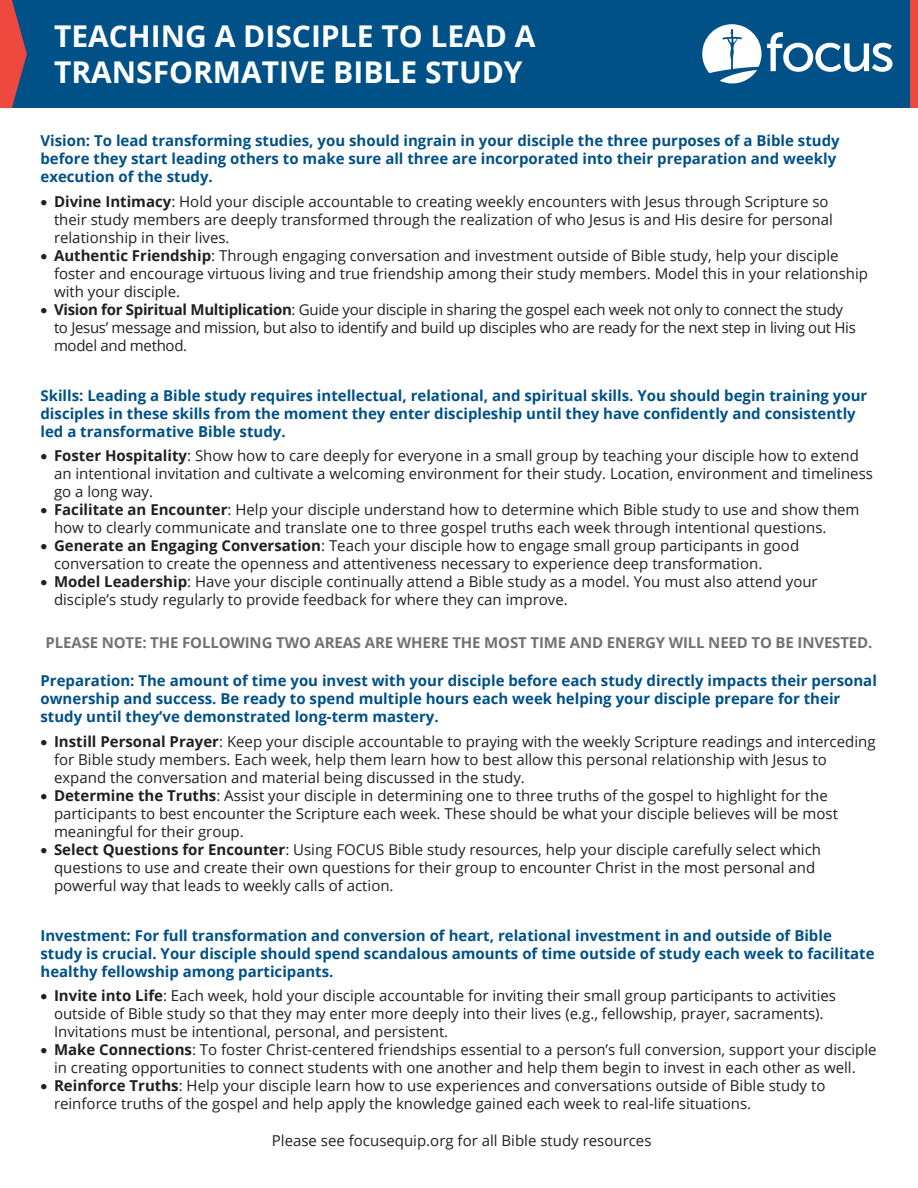
<style>
.page{position:relative;width:918px;height:1188px;background:#fff}
.page>*{position:absolute;margin:0;border:0;box-sizing:border-box;transform-origin:0 0}
.t1{font:700 30px "Open Sans";color:#fff}
.List_Paragraph{font:15px/18px "Open Sans";color:#231f20}
.List_Paragraph-2{font:700 15px/18px "Open Sans";color:#005187}
.List_Paragraph-3{font:15px/18px "Open Sans";letter-spacing:-.02em;color:#231f20}
.t2{font:700 15px "Open Sans";letter-spacing:-.01em;color:#767171}
.s1{font-weight:700}
</style>
<div class="page">
<div style="left:12px;top:0;width:906px;height:108px;background:#005187"></div>
<svg style="left:0;top:0;width:27px;height:108px"></svg>
<svg style="left:702px;top:24px;width:190px;height:59px"></svg>
<div style="left:911px;top:0;width:7px;height:108px;background:#ef483e"></div>
<p class="t1" style="left:54px;top:15px;width:483px">TEACHING A DISCIPLE TO LEAD A</p>
<p class="t1" style="left:54px;top:51px;width:470px">TRANSFORMATIVE BIBLE STUDY</p>
<p class="List_Paragraph-2" style="left:40px;top:132px;width:801px">Vision: To lead transforming studies, you should ingrain in your disciple the three purposes of a Bible study before they start leading others to make sure all three are incorporated into their preparation and weekly execution of the study.</p>
<p class="List_Paragraph" style="left:54px;top:192px;width:780px;text-indent:-14px">• <span class="s1">Divine Intimacy</span>: Hold your disciple accountable to creating weekly encounters with Jesus through Scripture so their study members are deeply transformed through the realization of who Jesus is and His desire for personal relationship in their lives.</p>
<p class="List_Paragraph" style="left:54px;top:246px;width:816px;text-indent:-14px">• <span class="s1">Authentic Friendship</span>: Through engaging conversation and investment outside of Bible study, help your disciple foster and encourage virtuous living and true friendship among their study members. Model this in your relationship with your disciple.</p>
<p class="List_Paragraph-3" style="left:54px;top:300px;width:803px;text-indent:-14px">• <span class="s1">Vision for Spiritual Multiplication</span>: Guide your disciple in sharing the gospel each week not only to connect the study to Jesus’ message and mission, but also to identify and build up disciples who are ready for the next step in living out His model and method.</p>
<p class="List_Paragraph-2" style="left:40px;top:386px;width:828px">Skills: Leading a Bible study requires intellectual, relational, and spiritual skills. You should begin training your disciples in these skills from the moment they enter discipleship until they have confidently and consistently led a transformative Bible study.</p>
<p class="List_Paragraph" style="left:54px;top:447px;width:820px;text-indent:-14px">• <span class="s1">Foster Hospitality</span>: Show how to care deeply for everyone in a small group by teaching your disciple how to extend an intentional invitation and cultivate a welcoming environment for their study. Location, environment and timeliness go a long way.</p>
<p class="List_Paragraph" style="left:54px;top:501px;width:807px;text-indent:-14px">• <span class="s1">Facilitate an Encounter</span>: Help your disciple understand how to determine which Bible study to use and show them how to clearly communicate and translate one to three gospel truths each week through intentional questions.</p>
<p class="List_Paragraph" style="left:54px;top:537px;width:747px;text-indent:-14px">• <span class="s1">Generate an Engaging Conversation</span>: Teach your disciple how to engage small group participants in good conversation to create the openness and attentiveness necessary to experience deep transformation.</p>
<p class="List_Paragraph" style="left:54px;top:573px;width:765px;text-indent:-14px">• <span class="s1">Model Leadership</span>: Have your disciple continually attend a Bible study as a model. You must also attend your disciple’s study regularly to provide feedback for where they can improve.</p>
<p class="t2" style="left:46px;top:632px;width:828px">PLEASE NOTE: THE FOLLOWING TWO AREAS ARE WHERE THE MOST TIME AND ENERGY WILL NEED TO BE INVESTED.</p>
<p class="List_Paragraph-2" style="left:40px;top:672px;width:838px">Preparation: The amount of time you invest with your disciple before each study directly impacts their personal ownership and success. Be ready to spend multiple hours each week helping your disciple prepare for their study until they’ve demonstrated long-term mastery.</p>
<p class="List_Paragraph" style="left:54px;top:732px;width:823px;text-indent:-14px">• <span class="s1">Instill Personal Prayer</span>: Keep your disciple accountable to praying with the weekly Scripture readings and interceding for Bible study members. Each week, help them learn how to best allow this personal relationship with Jesus to expand the conversation and material being discussed in the study.</p>
<p class="List_Paragraph" style="left:54px;top:786px;width:786px;text-indent:-14px">• <span class="s1">Determine the Truths</span>: Assist your disciple in determining one to three truths of the gospel to highlight for the participants to best encounter the Scripture each week. These should be what your disciple believes will be most meaningful for their group.</p>
<p class="List_Paragraph" style="left:54px;top:840px;width:769px;text-indent:-14px">• <span class="s1">Select Questions for Encounter</span>: Using FOCUS Bible study resources, help your disciple carefully select which questions to use and create their own questions for their group to encounter Christ in the most personal and powerful way that leads to weekly calls of action.</p>
<p class="List_Paragraph-2" style="left:40px;top:926px;width:836px">Investment: For full transformation and conversion of heart, relational investment in and outside of Bible study is crucial. Your disciple should spend scandalous amounts of time outside of study each week to facilitate healthy fellowship among participants.</p>
<p class="List_Paragraph" style="left:54px;top:987px;width:784px;text-indent:-14px">• <span class="s1">Invite into Life</span>: Each week, hold your disciple accountable for inviting their small group participants to activities outside of Bible study so that they may enter more deeply into their lives (e.g., fellowship, prayer, sacraments).<br>Invitations must be intentional, personal, and persistent.</p>
<p class="List_Paragraph" style="left:40px;top:1041px;width:838px;text-align:center">• <span class="s1">Make Connections</span>: To foster Christ-centered friendships essential to a person’s full conversion, support your disciple in creating opportunities to connect students with one another and help them begin to invest in each other as well.</p>
<p class="List_Paragraph" style="left:54px;top:1077px;width:773px;text-indent:-14px">• <span class="s1">Reinforce Truths</span>: Help your disciple learn how to use experiences and conversations outside of Bible study to reinforce truths of the gospel and help apply the knowledge gained each week to real-life situations.</p>
<p class="List_Paragraph" style="left:272px;top:1132px;width:381px">Please see focusequip.org for all Bible study resources</p>
</div>
